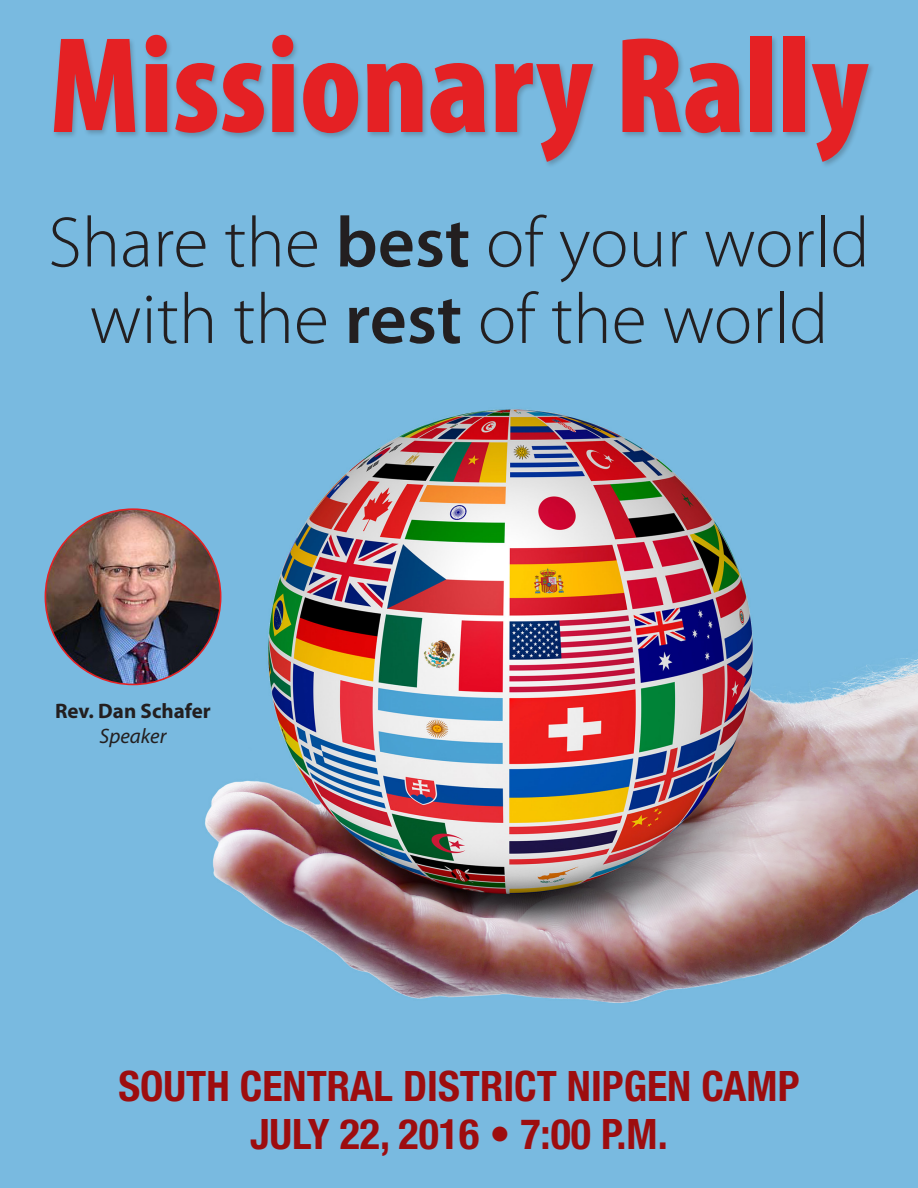
<style>
.page{position:relative;width:918px;height:1188px;background:#fff}
.page>*{position:absolute;margin:0;border:0;box-sizing:border-box;transform-origin:0 0}
.t1{font:900 condensed 138px "Myriad Pro";color:#e52124}
.t2{font:300 72px/76.5px "Myriad Pro";color:#231f20;text-align:center}
.t3{font:700 condensed 42px "Helvetica Neue";color:#9d0d0f}
.t4{font:700 21px "Myriad Pro";color:#231f20}
.t5{font:italic 21px "Myriad Pro";color:#231f20}
.s1{font-weight:600}
</style>
<div class="page">
<img style="left:0;top:0;width:918px;height:1188px">
<div style="left:51px;top:33px;width:824px;height:135px;background:#231f20;opacity:.25"></div>
<img style="left:45px;top:509px;width:176px;height:175px;border-radius:88px">
<p class="t1" style="left:50px;top:-2px;width:820px">Missionary Rally</p>
<p class="t2" style="left:48px;top:204px;width:823px">Share the <span class="s1">best</span> of your world with the <span class="s1">rest</span> of the world</p>
<p class="t4" style="left:55px;top:697px;width:157px">Rev. Dan Schafer</p>
<p class="t5" style="left:100px;top:723px;width:68px">Speaker</p>
<p class="t3" style="left:119px;top:1061px;width:682px">SOUTH CENTRAL DISTRICT NIPGEN CAMP</p>
<p class="t3" style="left:250px;top:1109px;width:419px">JULY 22, 2016 • 7:00 P.M.</p>
</div>
